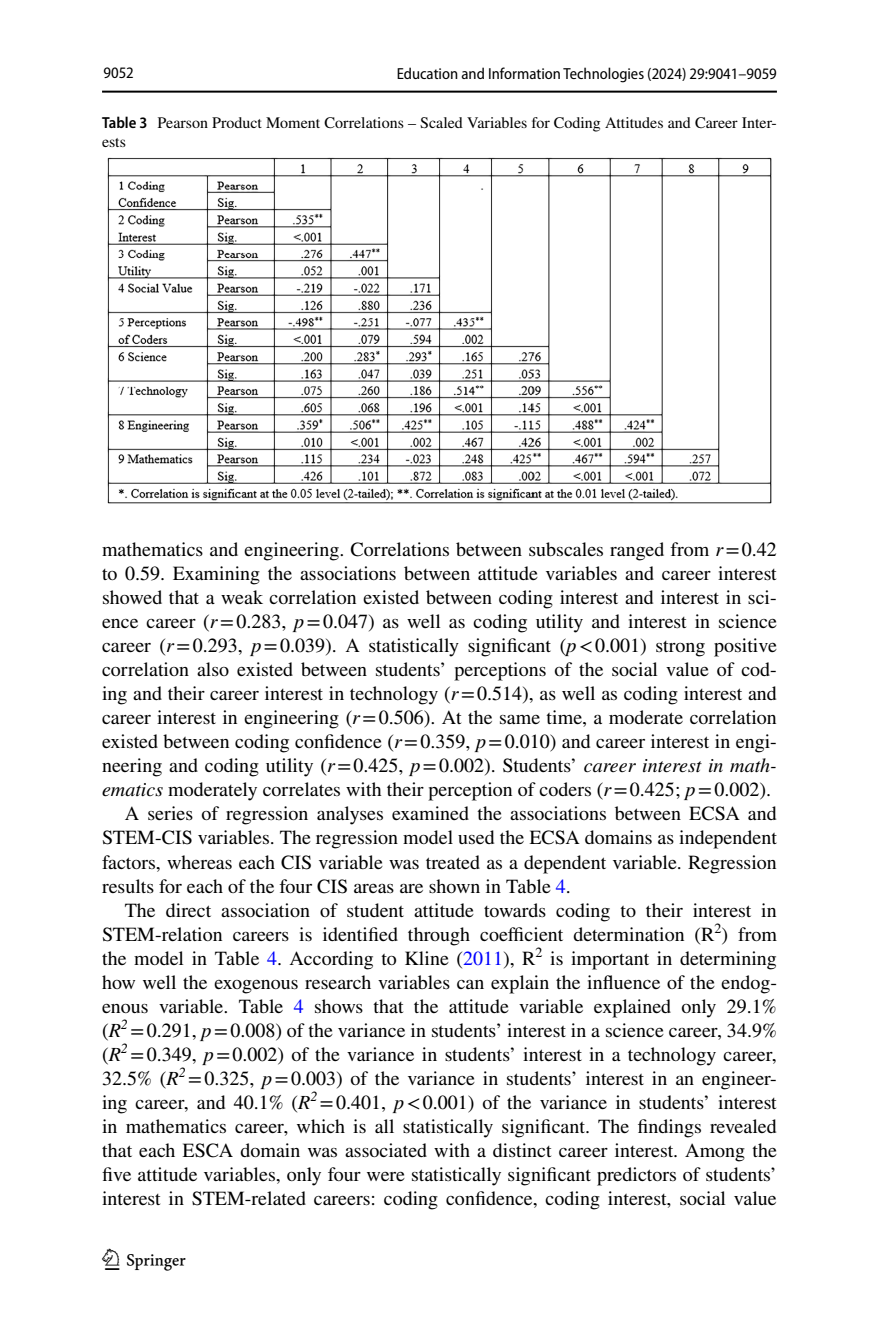
<style>
.page{position:relative;width:879px;height:1333px;background:#fff}
.page>*{position:absolute;margin:0;border:0;box-sizing:border-box;transform-origin:0 0}
.t1{font:30px "Springnew Regular 4";color:#000}
.t2{font:20px "STIX";color:#000}
.t3{font:16px/19px "STIX";color:#000}
.t4{font:semi-condensed 16px "Myriad Pro";color:#000}
.s1{font-family:"Myriad Pro";font-weight:600;font-stretch:semi-condensed}
.s2{font-style:italic}
.s3{color:#00f}
</style>
<div class="page">
<hr style="left:102px;top:91px;width:675px;height:2px;background:#000">
<img style="left:108px;top:157px;width:663px;height:346px">
<p class="t4" style="left:103px;top:64px;width:32px">9052</p>
<p class="t4" style="left:397px;top:65px;width:382px">Education and Information Technologies (2024) 29:9041–9059</p>
<p class="t3" style="left:102px;top:114px;width:676px"><span class="s1">Table 3</span> Pearson Product Moment Correlations – Scaled Variables for Coding Attitudes and Career Inter&shy;ests</p>
<p class="t2" style="left:102px;top:536px;width:676px">mathematics and engineering. Correlations between subscales ranged from <span class="s2">r</span>=0.42</p>
<p class="t2" style="left:102px;top:560px;width:676px">to 0.59. Examining the associations between attitude variables and career interest</p>
<p class="t2" style="left:102px;top:584px;width:676px">showed that a weak correlation existed between coding interest and interest in sci-</p>
<p class="t2" style="left:102px;top:608px;width:676px">ence career (<span class="s2">r</span>=0.283, <span class="s2">p</span>=0.047) as well as coding utility and interest in science</p>
<p class="t2" style="left:102px;top:632px;width:676px">career (<span class="s2">r</span>=0.293, <span class="s2">p</span>=0.039). A statistically significant (<span class="s2">p</span>&lt;0.001) strong positive</p>
<p class="t2" style="left:102px;top:656px;width:676px">correlation also existed between students’ perceptions of the social value of cod-</p>
<p class="t2" style="left:102px;top:680px;width:676px">ing and their career interest in technology (<span class="s2">r</span>=0.514), as well as coding interest and</p>
<p class="t2" style="left:102px;top:704px;width:676px">career interest in engineering (<span class="s2">r</span>=0.506). At the same time, a moderate correlation</p>
<p class="t2" style="left:102px;top:728px;width:676px">existed between coding confidence (<span class="s2">r</span>=0.359, <span class="s2">p</span>=0.010) and career interest in engi-</p>
<p class="t2" style="left:102px;top:752px;width:676px">neering and coding utility (<span class="s2">r</span>=0.425, <span class="s2">p</span>=0.002). Students’ <span class="s2">career interest in math-</span></p>
<p class="t2" style="left:102px;top:776px;width:670px"><span class="s2">ematics</span> moderately correlates with their perception of coders (<span class="s2">r</span>=0.425; <span class="s2">p</span>=0.002).</p>
<p class="t2" style="left:125px;top:800px;width:653px">A series of regression analyses examined the associations between ECSA and</p>
<p class="t2" style="left:102px;top:824px;width:676px">STEM-CIS variables. The regression model used the ECSA domains as independent</p>
<p class="t2" style="left:102px;top:848px;width:676px">factors, whereas each CIS variable was treated as a dependent variable. Regression</p>
<p class="t2" style="left:102px;top:872px;width:470px">results for each of the four CIS areas are shown in Table <span class="s3">4</span>.</p>
<p class="t2" style="left:125px;top:896px;width:653px">The direct association of student attitude towards coding to their interest in</p>
<p class="t2" style="left:102px;top:920px;width:676px">STEM-relation careers is identified through coefficient determination (R<sup>2</sup>) from</p>
<p class="t2" style="left:102px;top:944px;width:676px">the model in Table <span class="s3">4</span>. According to Kline (<span class="s3">2011</span>), R<sup>2</sup> is important in determining</p>
<p class="t2" style="left:102px;top:968px;width:676px">how well the exogenous research variables can explain the influence of the endog-</p>
<p class="t2" style="left:102px;top:992px;width:676px">enous variable. Table <span class="s3">4</span> shows that the attitude variable explained only 29.1%</p>
<p class="t2" style="left:102px;top:1016px;width:676px">(<span class="s2">R</span><sup>2</sup> =0.291, <span class="s2">p</span>=0.008) of the variance in students’ interest in a science career, 34.9%</p>
<p class="t2" style="left:102px;top:1040px;width:676px">(<span class="s2">R</span><sup>2</sup> =0.349, <span class="s2">p</span>=0.002) of the variance in students’ interest in a technology career,</p>
<p class="t2" style="left:102px;top:1064px;width:676px">32.5% (<span class="s2">R</span><sup>2</sup> =0.325, <span class="s2">p</span>=0.003) of the variance in students’ interest in an engineer-</p>
<p class="t2" style="left:102px;top:1088px;width:676px">ing career, and 40.1% (<span class="s2">R</span><sup>2</sup> =0.401, <span class="s2">p</span>&lt;0.001) of the variance in students’ interest</p>
<p class="t2" style="left:102px;top:1112px;width:676px">in mathematics career, which is all statistically significant. The findings revealed</p>
<p class="t2" style="left:102px;top:1136px;width:676px">that each ESCA domain was associated with a distinct career interest. Among the</p>
<p class="t2" style="left:102px;top:1160px;width:676px">five attitude variables, only four were statistically significant predictors of students’</p>
<p class="t2" style="left:102px;top:1184px;width:676px">interest in STEM-related careers: coding confidence, coding interest, social value</p>
<h1 class="t1" style="left:105px;top:1248px;width:83px">1 3</h1>
</div>
